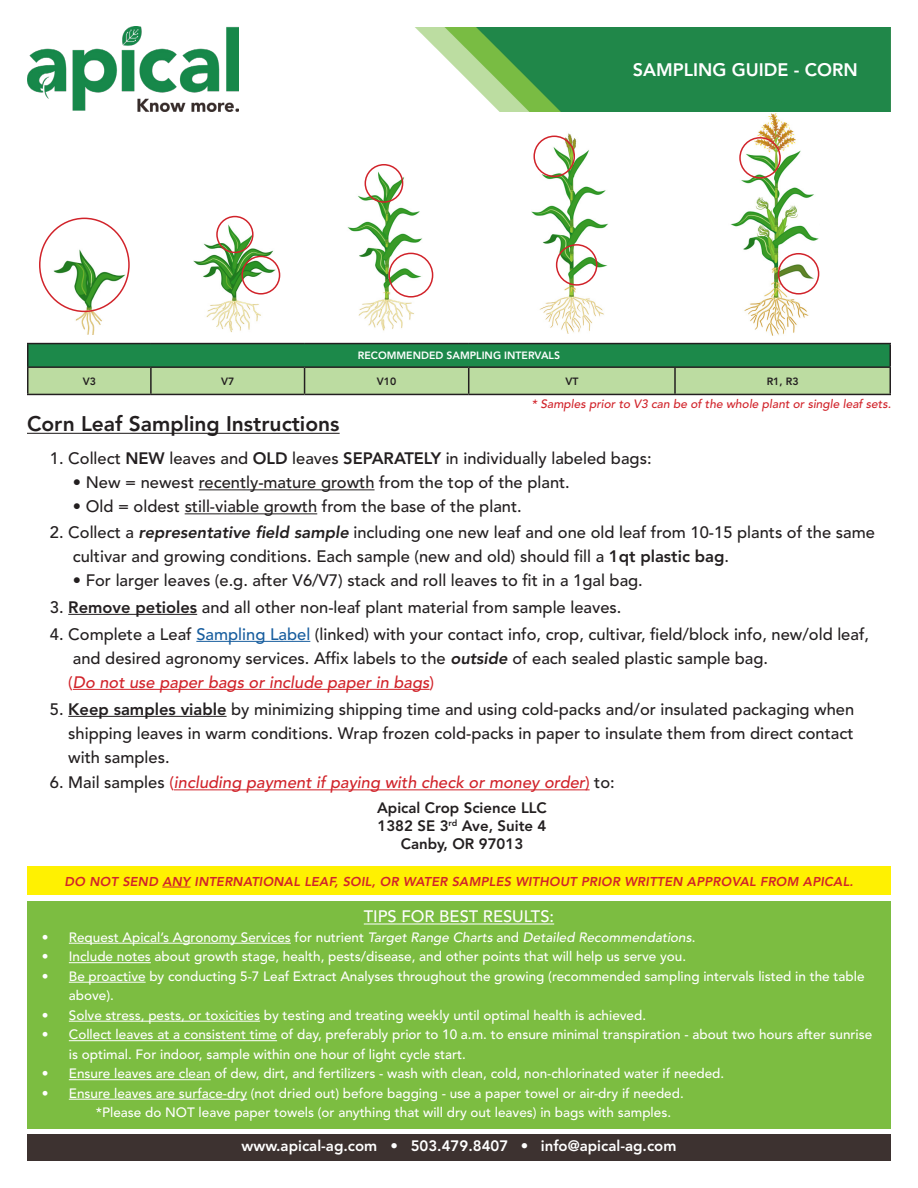
<style>
.page{position:relative;width:918px;height:1188px;background:#fff}
.page>*{position:absolute;margin:0;border:0;box-sizing:border-box;transform-origin:0 0}
.t1{font:800 21px "Avenir LT Std";color:#231f20}
.t2{font:800 18px "Avenir LT Std";color:#fff}
.t3{font:500 16.5px/24px "Avenir LT Std";color:#231f20}
.t4{font:italic 500 16.5px "Avenir LT Std";color:#d1232a}
.t5{font:500 16.5px "Avenir LT Std";color:#fff}
.t6{font:800 15px/18px "Avenir LT Std";color:#231f20;text-align:center}
.t7{font:800 15px "Avenir LT Std";color:#fff}
.t8{font:500 13.5px/19.5px "Avenir LT Std";color:#fff}
.t9{font:italic 800 12.75px "Avenir LT Std";letter-spacing:.02em;color:#d1232a}
.t10{font:italic 500 12px "Avenir LT Std";color:#d1232a}
.t11{font:800 10.5px "Avenir LT Std";color:#fff}
.t12{font:800 10.5px "Avenir LT Std";color:#231f20}
.s1{font-weight:800}
.s2{font-weight:800;font-style:italic}
.s3{color:#175d9e}
.s4{color:#d1232a}
.s5{font-style:italic;color:#d1232a}
.s6{font-style:normal;color:#231f20}
.s7{font-style:normal}
.s8{font-style:italic}
.s9{font-weight:500}
</style>
<div class="page">
<img style="left:28px;top:27px;width:211px;height:84px">
<img style="left:415px;top:27px;width:476px;height:84px">
<div style="left:27px;top:1134px;width:864px;height:27px;background:#3d3230"></div>
<hr style="left:27px;top:433px;width:313px;height:1px;background:#231f20">
<hr style="left:199px;top:489px;width:176px;height:1px;background:#231f20">
<hr style="left:185px;top:513px;width:132px;height:1px;background:#231f20">
<hr style="left:68px;top:614px;width:129px;height:1px;background:#231f20">
<hr style="left:196px;top:641px;width:114px;height:1px;background:#175d9e">
<hr style="left:73px;top:689px;width:357px;height:1px;background:#d1232a">
<hr style="left:68px;top:716px;width:159px;height:1px;background:#231f20">
<hr style="left:174px;top:789px;width:416px;height:1px;background:#d1232a">
<div style="left:27px;top:902px;width:864px;height:227px;background:#7cbd41"></div>
<hr style="left:364px;top:924px;width:190px;height:1px;background:#fff">
<hr style="left:69px;top:943px;width:222px;height:1px;background:#fff">
<hr style="left:69px;top:962px;width:82px;height:1px;background:#fff">
<hr style="left:69px;top:982px;width:77px;height:1px;background:#fff">
<hr style="left:69px;top:1021px;width:191px;height:1px;background:#fff">
<hr style="left:69px;top:1040px;width:208px;height:1px;background:#fff">
<hr style="left:69px;top:1079px;width:142px;height:1px;background:#fff">
<hr style="left:69px;top:1099px;width:178px;height:1px;background:#fff">
<div style="left:27px;top:867px;width:864px;height:28px;background:#fff101"></div>
<svg style="left:162px;top:887px;width:29px;height:1px"></svg>
<img style="left:193px;top:215px;width:83px;height:118px">
<div style="left:216px;top:216px;width:38px;height:37px;border:2px solid #d1232a;border-radius:50%"></div>
<div style="left:241px;top:256px;width:39px;height:39px;border:2px solid #d1232a;border-radius:50%"></div>
<img style="left:51px;top:229px;width:77px;height:106px">
<div style="left:39px;top:218px;width:91px;height:94px;border:2px solid #d1232a;border-radius:50%"></div>
<img style="left:347px;top:164px;width:80px;height:167px">
<div style="left:365px;top:164px;width:38px;height:39px;border:2px solid #d1232a;border-radius:50%"></div>
<div style="left:388px;top:253px;width:45px;height:45px;border:2px solid #d1232a;border-radius:50%"></div>
<img style="left:532px;top:133px;width:76px;height:201px">
<div style="left:533px;top:136px;width:42px;height:41px;border:2px solid #d1232a;border-radius:50%"></div>
<hr style="left:27px;top:343px;width:124px;height:1px;background:#231f20">
<hr style="left:151px;top:343px;width:154px;height:1px;background:#231f20">
<hr style="left:305px;top:343px;width:164px;height:1px;background:#231f20">
<hr style="left:469px;top:343px;width:206px;height:1px;background:#231f20">
<hr style="left:675px;top:343px;width:216px;height:1px;background:#231f20">
<svg style="left:27px;top:344px;width:864px;height:50px;background:#6eae74"></svg>
<hr style="left:27px;top:394px;width:124px;height:1px;background:#231f20">
<hr style="left:151px;top:394px;width:154px;height:1px;background:#231f20">
<hr style="left:305px;top:394px;width:164px;height:1px;background:#231f20">
<hr style="left:469px;top:394px;width:206px;height:1px;background:#231f20">
<hr style="left:675px;top:394px;width:216px;height:1px;background:#231f20">
<div style="left:556px;top:244px;width:41px;height:42px;border:2px solid #d1232a;border-radius:50%"></div>
<img style="left:730px;top:114px;width:89px;height:221px">
<div style="left:739px;top:137px;width:42px;height:42px;border:2px solid #d1232a;border-radius:50%"></div>
<div style="left:778px;top:253px;width:41px;height:42px;border:2px solid #d1232a;border-radius:50%"></div>
<p class="t2" style="left:633px;top:59px;width:226px">SAMPLING GUIDE - CORN</p>
<p class="t11" style="left:358px;top:349px;width:204px">RECOMMENDED SAMPLING INTERVALS</p>
<p class="t12" style="left:83px;top:375px;width:15px">V3</p>
<p class="t12" style="left:221px;top:375px;width:15px">V7</p>
<p class="t12" style="left:377px;top:375px;width:21px">V10</p>
<p class="t12" style="left:565px;top:375px;width:15px">VT</p>
<p class="t12" style="left:767px;top:375px;width:33px">R1, R3</p>
<p class="t10" style="left:532px;top:397px;width:361px">* Samples prior to V3 can be of the whole plant or single leaf sets.</p>
<p class="t1" style="left:27px;top:411px;width:314px">Corn Leaf Sampling Instructions</p>
<p class="t3" style="left:50px;top:447px;width:603px">1. Collect <span class="s1">NEW</span> leaves and <span class="s1">OLD</span> leaves <span class="s1">SEPARATELY</span> in individually labeled bags:</p>
<p class="t3" style="left:73px;top:471px;width:499px">• New = newest recently-mature growth from the top of the plant.</p>
<p class="t3" style="left:73px;top:495px;width:450px">• Old = oldest still-viable growth from the base of the plant.</p>
<p class="t3" style="left:73px;top:520px;width:804px;text-indent:-23px">2. Collect a <span class="s2">representative field sample</span> including one new leaf and one old leaf from 10-15 plants of the same cultivar and growing conditions. Each sample (new and old) should fill a <span class="s1">1qt plastic bag</span>.</p>
<p class="t3" style="left:73px;top:568px;width:572px">• For larger leaves (e.g. after V6/V7) stack and roll leaves to fit in a 1gal bag.</p>
<p class="t3" style="left:50px;top:595px;width:573px">3. <span class="s1">Remove petioles</span> and all other non-leaf plant material from sample leaves.</p>
<p class="t3" style="left:68px;top:622px;width:802px;text-indent:-18px">4. Complete a Leaf <span class="s3">Sampling Label</span> (linked) with your contact info, crop, cultivar, field/block info, new/old leaf, and desired agronomy services. Affix labels to the <span class="s2">outside</span> of each sealed plastic sample bag.<br><span class="s4">(</span><span class="s5">Do not use paper bags or include paper in bags</span><span class="s4">)</span></p>
<p class="t3" style="left:68px;top:697px;width:788px;text-align:justify;text-indent:-18px">5. <span class="s1">Keep samples viable</span> by minimizing shipping time and using cold-packs and/or insulated packaging when shipping leaves in warm conditions. Wrap frozen cold-packs in paper to insulate them from direct contact with samples.</p>
<p class="t4" style="left:50px;top:773px;width:566px"><span class="s6">6. Mail samples</span> <span class="s7">(</span>including payment if paying with check or money order<span class="s7">)</span> <span class="s6">to:</span></p>
<p class="t6" style="left:377px;top:798px;width:171px">Apical Crop Science LLC<br>1382 SE 3<sup>rd</sup> Ave, Suite 4<br>Canby, OR 97013</p>
<p class="t9" style="left:65px;top:874px;width:790px">DO NOT SEND ANY INTERNATIONAL LEAF, SOIL, OR WATER SAMPLES WITHOUT PRIOR WRITTEN APPROVAL FROM APICAL.</p>
<p class="t5" style="left:364px;top:907px;width:192px">TIPS FOR BEST RESULTS:</p>
<p class="t8" style="left:42px;top:928px;width:655px">• Request Apical’s Agronomy Services for nutrient <span class="s8">Target Range Charts</span> and <span class="s8">Detailed Recommendations</span>.</p>
<p class="t8" style="left:42px;top:947px;width:646px">• Include notes about growth stage, health, pests/disease, and other points that will help us serve you.</p>
<p class="t8" style="left:69px;top:967px;width:797px;text-indent:-27px">• Be proactive by conducting 5-7 Leaf Extract Analyses throughout the growing (recommended sampling intervals listed in the table above).</p>
<p class="t8" style="left:42px;top:1006px;width:606px">• Solve stress, pests, or toxicities by testing and treating weekly until optimal health is achieved.</p>
<p class="t8" style="left:69px;top:1025px;width:805px;text-indent:-27px">• Collect leaves at a consistent time of day, preferably prior to 10 a.m. to ensure minimal transpiration - about two hours after sunrise is optimal. For indoor, sample within one hour of light cycle start.</p>
<p class="t8" style="left:42px;top:1064px;width:684px">• Ensure leaves are clean of dew, dirt, and fertilizers - wash with clean, cold, non-chlorinated water if needed.</p>
<p class="t8" style="left:96px;top:1084px;width:589px;text-indent:-54px">• Ensure leaves are surface-dry (not dried out) before bagging - use a paper towel or air-dry if needed. *Please do NOT leave paper towels (or anything that will dry out leaves) in bags with samples.</p>
<p class="t7" style="left:242px;top:1137px;width:436px">www.apical-ag.com <span class="s9">•</span> 503.479.8407 <span class="s9">•</span> info@apical-ag.com</p>
</div>
